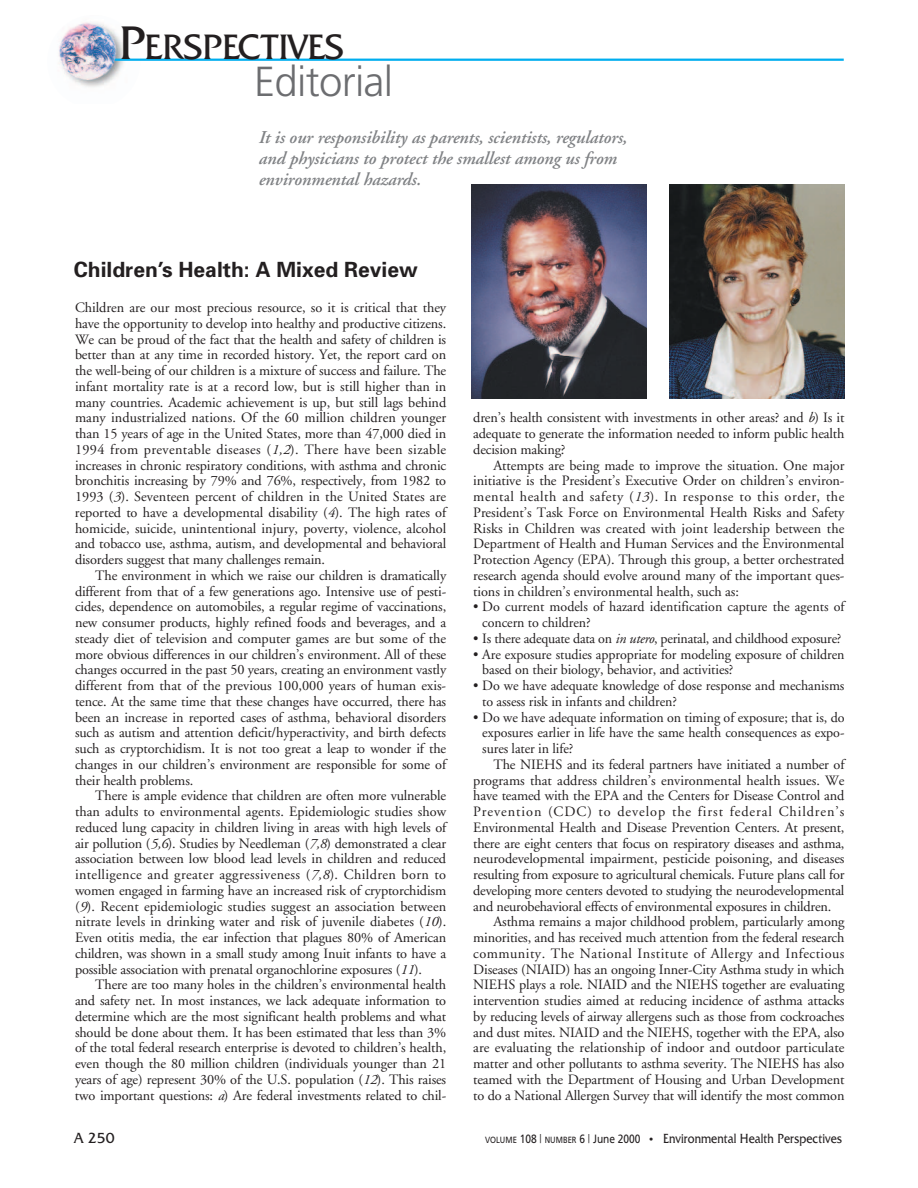
<style>
.page{position:relative;width:918px;height:1188px;background:#fff}
.page>*{position:absolute;margin:0;border:0;box-sizing:border-box;transform-origin:0 0}
.t1{font:300 42px "Frutiger";letter-spacing:-.015em;color:#6c6d70}
.t2{font:36px "Friz Quadrata IT Cby BT";letter-spacing:-.035em;color:#231f20}
.t3{font:700 21px "Univers";color:#231f20}
.t4{font:italic 600 18px/21px "Adobe Garamond";letter-spacing:-.005em;color:#808285}
.t5{font:15px "Friz Quadrata IT Cby BT";color:#231f20}
.t6{font:14.25px/15.8px "Adobe Garamond";letter-spacing:-.01em;color:#231f20;text-align:justify}
.t7{font:14.25px "Adobe Garamond";letter-spacing:.035em;color:#231f20}
.t8{font:14.25px "Adobe Garamond";letter-spacing:.065em;color:#231f20}
.t9{font:13.5px "Friz Quadrata IT Cby BT";color:#231f20;scale:.85 1}
.s1{font-size:48px}
.s2{font-style:italic}
.s3{font-family:"Frutiger";font-size:9px}
.s4{font-family:"Frutiger";font-size:12px}
.s5{font-family:"Frutiger";font-weight:300;font-size:12px}
.s6{font-size:10.5px}
</style>
<div class="page">
<img style="left:59px;top:22px;width:81px;height:65px">
<hr style="left:115px;top:59px;width:729px;height:2px;background:#00aeef">
<img style="left:669px;top:185px;width:175px;height:214px">
<img style="left:472px;top:185px;width:175px;height:214px">
<h2 class="t2" style="left:119px;top:33px;width:227px"><span class="s1">P</span>ERSPECTIVES</h2>
<h1 class="t1" style="left:254px;top:64px;width:141px">Editorial</h1>
<p class="t4" style="left:258px;top:128px;width:370px">It is our responsibility as parents, scientists, regulators, and physicians to protect the smallest among us from environmental hazards.</p>
<h3 class="t3" style="left:74px;top:261px;width:345px">Children’s Health: A Mixed Review</h3>
<p class="t6" style="left:75px;top:301px;width:373px">Children are our most precious resource, so it is critical that they have the opportunity to develop into healthy and productive citizens.<br>We can be proud of the fact that the health and safety of children is better than at any time in recorded history. Yet, the report card on the well-being of our children is a mixture of success and failure. The infant mortality rate is at a record low, but is still higher than in many countries. Academic achievement is up, but still lags behind many industrialized nations. Of the 60 million children younger than 15 years of age in the United States, more than 47,000 died in 1994 from preventable diseases (<span class="s2">1,2</span>). There have been sizable increases in chronic respiratory conditions, with asthma and chronic bronchitis increasing by 79% and 76%, respectively, from 1982 to 1993 (<span class="s2">3</span>). Seventeen percent of children in the United States are reported to have a developmental disability (<span class="s2">4</span>). The high rates of homicide, suicide, unintentional injury, poverty, violence, alcohol and tobacco use, asthma, autism, and developmental and behavioral disorders suggest that many challenges remain.</p>
<p class="t6" style="left:75px;top:569px;width:373px;text-indent:20px">The environment in which we raise our children is dramatically different from that of a few generations ago. Intensive use of pesti&shy;cides, dependence on automobiles, a regular regime of vaccinations, new consumer products, highly refined foods and beverages, and a steady diet of television and computer games are but some of the more obvious differences in our children’s environment. All of these changes occurred in the past 50 years, creating an environment vastly different from that of the previous 100,000 years of human exis&shy;tence. At the same time that these changes have occurred, there has been an increase in reported cases of asthma, behavioral disorders such as autism and attention deficit/hyperactivity, and birth defects such as cryptorchidism. It is not too great a leap to wonder if the changes in our children’s environment are responsible for some of their health problems.</p>
<p class="t6" style="left:75px;top:789px;width:373px;text-indent:20px">There is ample evidence that children are often more vulnerable than adults to environmental agents. Epidemiologic studies show reduced lung capacity in children living in areas with high levels of air pollution (<span class="s2">5,6</span>). Studies by Needleman (<span class="s2">7,8</span>) demonstrated a clear association between low blood lead levels in children and reduced intelligence and greater aggressiveness (<span class="s2">7,8</span>). Children born to women engaged in farming have an increased risk of cryptorchidism (<span class="s2">9</span>). Recent epidemiologic studies suggest an association between nitrate levels in drinking water and risk of juvenile diabetes (<span class="s2">10</span>).<br>Even otitis media, the ear infection that plagues 80% of American children, was shown in a small study among Inuit infants to have a possible association with prenatal organochlorine exposures (<span class="s2">11</span>).</p>
<p class="t6" style="left:75px;top:978px;width:373px;text-indent:20px">There are too many holes in the children’s environmental health and safety net. In most instances, we lack adequate information to determine which are the most significant health problems and what should be done about them. It has been estimated that less than 3% of the total federal research enterprise is devoted to children’s health, even though the 80 million children (individuals younger than 21 years of age) represent 30% of the U.S. population (<span class="s2">12</span>). This raises two important questions: <span class="s2">a</span>) Are federal investments related to chil-</p>
<p class="t6" style="left:473px;top:411px;width:373px">dren’s health consistent with investments in other areas? and <span class="s2">b</span>) Is it adequate to generate the information needed to inform public health decision making?</p>
<p class="t6" style="left:473px;top:458px;width:373px;text-indent:20px">Attempts are being made to improve the situation. One major initiative is the President’s Executive Order on children’s environ&shy;mental health and safety (<span class="s2">13</span>). In response to this order, the President’s Task Force on Environmental Health Risks and Safety Risks in Children was created with joint leadership between the Department of Health and Human Services and the Environmental Protection Agency (EPA). Through this group, a better orchestrated research agenda should evolve around many of the important ques&shy;tions in children’s environmental health, such as:</p>
<p class="t6" style="left:482px;top:600px;width:364px;text-indent:-9px">• Do current models of hazard identification capture the agents of concern to children?</p>
<p class="t6" style="left:473px;top:632px;width:370px">• Is there adequate data on <span class="s2">in utero</span>, perinatal, and childhood exposure?</p>
<p class="t6" style="left:482px;top:647px;width:364px;text-indent:-9px">• Are exposure studies appropriate for modeling exposure of children based on their biology, behavior, and activities?</p>
<p class="t6" style="left:482px;top:679px;width:364px;text-indent:-9px">• Do we have adequate knowledge of dose response and mechanisms to assess risk in infants and children?</p>
<p class="t6" style="left:482px;top:710px;width:364px;text-indent:-9px">• Do we have adequate information on timing of exposure; that is, do exposures earlier in life have the same health consequences as expo&shy;sures later in life?</p>
<p class="t6" style="left:494px;top:758px;width:352px">The NIEHS and its federal partners have initiated a number of</p>
<p class="t6" style="left:473px;top:773px;width:373px">programs that address children’s environmental health issues. We</p>
<p class="t6" style="left:473px;top:789px;width:373px">have teamed with the EPA and the Centers for Disease Control and</p>
<p class="t8" style="left:473px;top:806px;width:373px">Prevention (CDC) to develop the first federal Children’s</p>
<p class="t6" style="left:473px;top:821px;width:373px">Environmental Health and Disease Prevention Centers. At present,</p>
<p class="t6" style="left:473px;top:836px;width:373px">there are eight centers that focus on respiratory diseases and asthma,</p>
<p class="t6" style="left:473px;top:852px;width:373px">neurodevelopmental impairment, pesticide poisoning, and diseases</p>
<p class="t6" style="left:473px;top:868px;width:373px">resulting from exposure to agricultural chemicals. Future plans call for</p>
<p class="t6" style="left:473px;top:884px;width:373px">developing more centers devoted to studying the neurodevelopmental</p>
<p class="t6" style="left:473px;top:899px;width:360px">and neurobehavioral effects of environmental exposures in children.</p>
<p class="t6" style="left:494px;top:915px;width:353px">Asthma remains a major childhood problem, particularly among</p>
<p class="t6" style="left:473px;top:931px;width:373px">minorities, and has received much attention from the federal research</p>
<p class="t7" style="left:473px;top:947px;width:373px">community. The National Institute of Allergy and Infectious</p>
<p class="t6" style="left:473px;top:962px;width:373px">Diseases (NIAID) has an ongoing Inner-City Asthma study in which</p>
<p class="t6" style="left:473px;top:978px;width:373px">NIEHS plays a role. NIAID and the NIEHS together are evaluating</p>
<p class="t6" style="left:473px;top:994px;width:373px">intervention studies aimed at reducing incidence of asthma attacks</p>
<p class="t6" style="left:473px;top:1010px;width:373px">by reducing levels of airway allergens such as those from cockroaches</p>
<p class="t6" style="left:473px;top:1025px;width:373px">and dust mites. NIAID and the NIEHS, together with the EPA, also</p>
<p class="t6" style="left:473px;top:1041px;width:373px">are evaluating the relationship of indoor and outdoor particulate</p>
<p class="t6" style="left:473px;top:1057px;width:373px">matter and other pollutants to asthma severity. The NIEHS has also</p>
<p class="t6" style="left:473px;top:1073px;width:373px">teamed with the Department of Housing and Urban Development</p>
<p class="t6" style="left:473px;top:1088px;width:373px">to do a National Allergen Survey that will identify the most common</p>
<p class="t5" style="left:74px;top:1132px;width:42px">A 250</p>
<p class="t9" style="left:485px;top:1133px;width:422px"><span class="s3">VOLUME</span> <span class="s4">108</span> <span class="s5">|</span> <span class="s3">NUMBER</span> <span class="s4">6</span> <span class="s5">|</span> <span class="s4">June 2000</span> <span class="s6">•</span> Environmental Health Perspectives</p>
</div>
